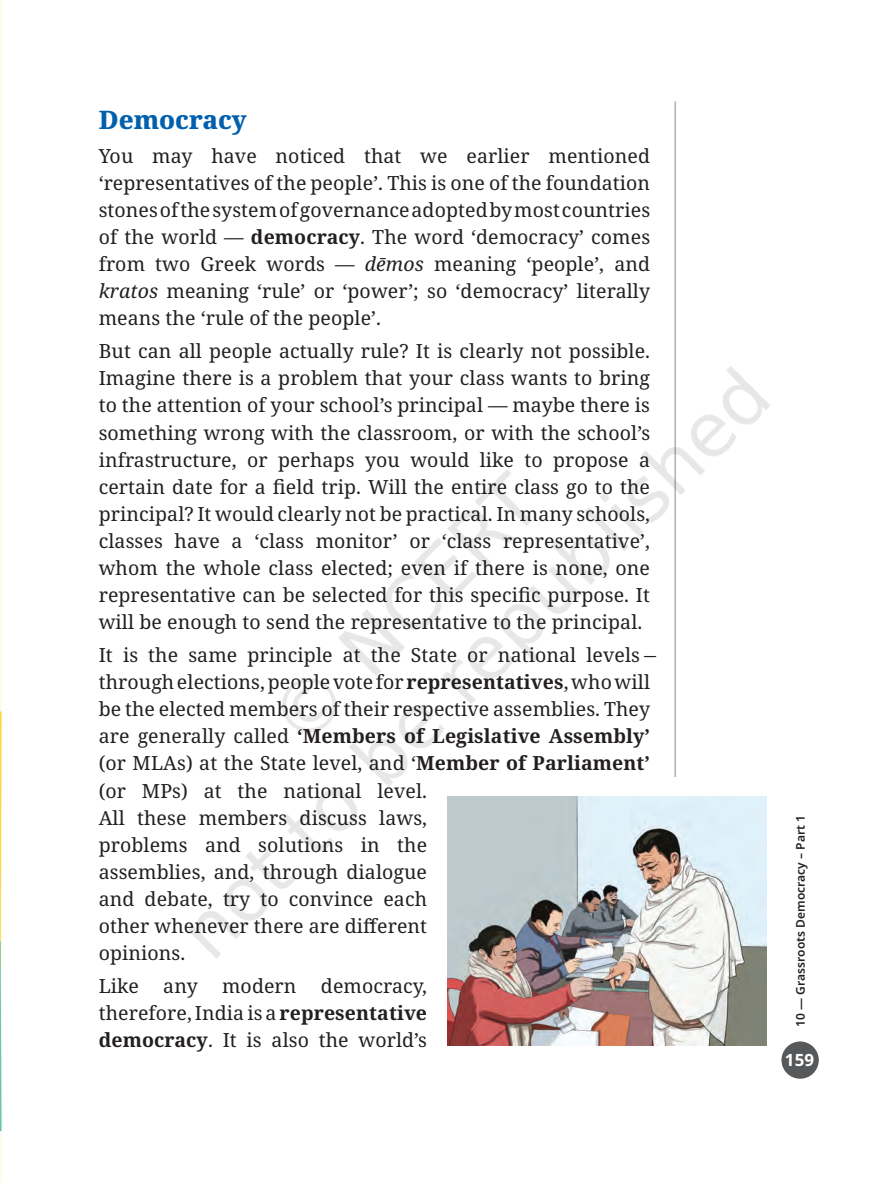
<style>
.page{position:relative;width:896px;height:1182px;background:#fff}
.page>*{position:absolute;margin:0;border:0;box-sizing:border-box;transform-origin:0 0}
.t1{font:800 25.5px "Noto Serif";color:#0160ae}
.t2{font:19.5px/27px "Noto Serif";letter-spacing:.005em;color:#231f20;text-align:justify}
.t3{font:700 16.8px "Noto Sans";color:#fff}
.t4{font:600 12px "Noto Sans";letter-spacing:.005em;color:#231f20}
.s1{font-weight:700}
.s2{font-style:italic}
</style>
<div class="page">
<img style="left:0;top:0;width:819px;height:1181px">
<img style="left:85px;top:290px;width:702px;height:702px">
<h1 class="t1" style="left:99px;top:101px;width:149px">Democracy</h1>
<p class="t2" style="left:99px;top:143px;width:552px">You may have noticed that we earlier mentioned ‘representatives of the people’. This is one of the foundation stones of the system of governance adopted by most countries of the world — <span class="s1">democracy</span>. The word ‘democracy’ comes from two Greek words — <span class="s2">dēmos</span> meaning ‘people’, and <span class="s2">kratos</span> meaning ‘rule’ or ‘power’; so ‘democracy’ literally means the ‘rule of the people’.</p>
<p class="t2" style="left:99px;top:338px;width:552px">But can all people actually rule? It is clearly not possible.<br>Imagine there is a problem that your class wants to bring to the attention of your school’s principal — maybe there is something wrong with the classroom, or with the school’s infrastructure, or perhaps you would like to propose a certain date for a field trip. Will the entire class go to the principal? It would clearly not be practical. In many schools, classes have a ‘class monitor’ or ‘class representative’, whom the whole class elected; even if there is none, one representative can be selected for this specific purpose. It will be enough to send the representative to the principal.</p>
<p class="t2" style="left:99px;top:642px;width:564px;text-align:left">It is the same principle at the State or national levels ̶ through elections, people vote for <span class="s1">representatives</span>, who will be the elected members of their respective assemblies. They are generally called <span class="s1">‘Members of Legislative Assembly’ </span>(or MLAs) at the State level, and ‘<span class="s1">Member of Parliament’ </span>(or MPs) at the national level.<br>All these members discuss laws,<br>problems and solutions in the<br>assemblies, and, through dialogue<br>and debate, try to convince each<br>other whenever there are different<br>opinions.</p>
<p class="t2" style="left:99px;top:973px;width:42px">Like</p>
<p class="t2" style="left:163px;top:973px;width:36px">any</p>
<p class="t2" style="left:222px;top:973px;width:76px">modern</p>
<p class="t2" style="left:99px;top:973px;width:330px;text-indent:222px">democracy, therefore, India is a <span class="s1">representative democracy</span>. It is also the world’s</p>
<p class="t4" style="left:791px;top:1027px;width:214px;rotate:-90deg">10 ― Grassroots Democracy – Part 1</p>
<p class="t3" style="left:784px;top:1048px;width:31px">159</p>
</div>
